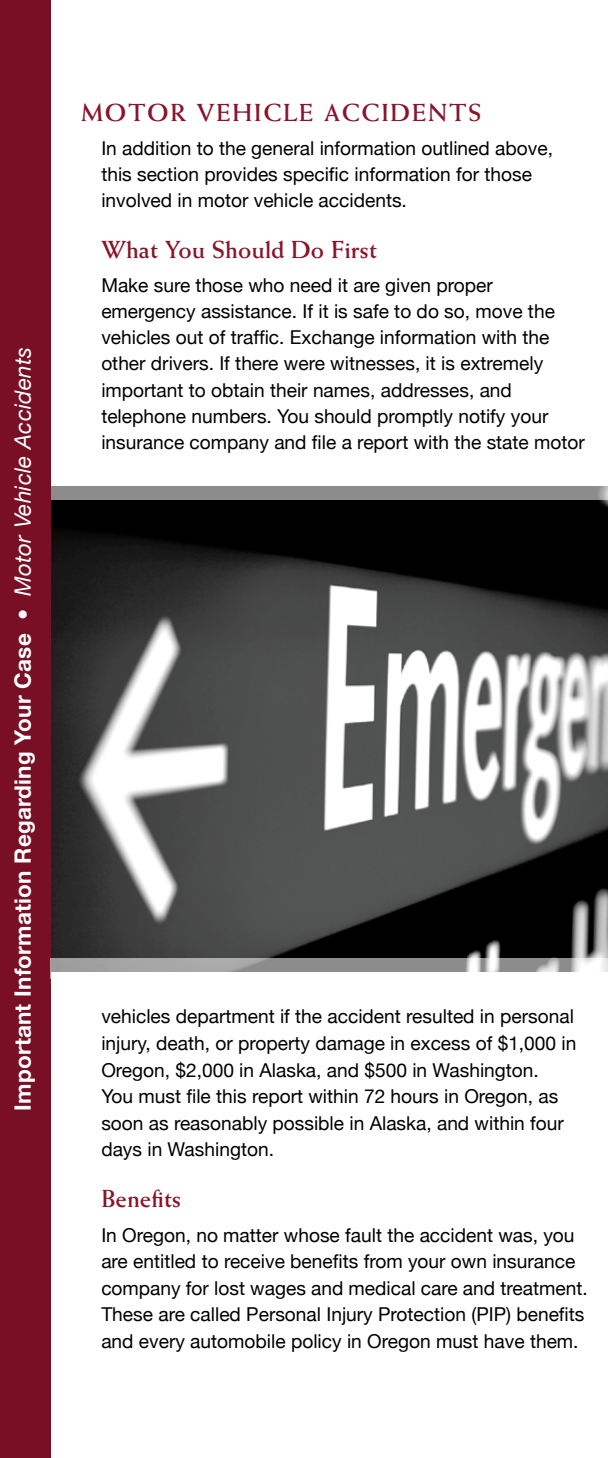
<style>
.page{position:relative;width:608px;height:1458px;background:#fff}
.page>*{position:absolute;margin:0;border:0;box-sizing:border-box;transform-origin:0 0}
.t1{font:700 24.75px "Weiss";letter-spacing:.075em;color:#8a152b}
.t2{font:700 22.5px "Helvetica Neue";letter-spacing:.01em;color:#fff}
.t3{font:19.12px/26.6px "Helvetica Neue";color:#000}
.s1{font-weight:400;font-style:italic}
</style>
<div class="page">
<div style="left:0;top:0;width:51px;height:1458px;background:#780f24"></div>
<img style="left:51px;top:486px;width:557px;height:472px">
<svg style="left:50px;top:958px;width:558px;height:21px"></svg>
<div style="left:52px;top:486px;width:556px;height:14px;background:#8c8c8c"></div>
<p class="t2" style="left:9px;top:1111px;width:765px;rotate:-90deg">Important Information Regarding Your Case • <span class="s1">Motor Vehicle Accidents</span></p>
<p class="t1" style="left:81px;top:98px;width:260px">Motor Vehicle Acci</p>
<p class="t1" style="left:390px;top:98px;width:92px">dents</p>
<p class="t3" style="left:101px;top:135px;width:453px">In addition to the general information outlined above, this section provides specific information for those involved in motor vehicle accidents.</p>
<p class="t1" style="left:101px;top:235px;width:277px">What You Should Do First</p>
<p class="t3" style="left:101px;top:272px;width:485px">Make sure those who need it are given proper emergency assistance. If it is safe to do so, move the vehicles out of traffic. Exchange information with the other drivers. If there were witnesses, it is extremely important to obtain their names, addresses, and telephone numbers. You should promptly notify your insurance company and file a report with the state motor</p>
<p class="t3" style="left:101px;top:1003px;width:476px">vehicles department if the accident resulted in personal injury, death, or property damage in excess of $1,000 in Oregon, $2,000 in Alaska, and $500 in Washington.<br>You must file this report within 72 hours in Oregon, as soon as reasonably possible in Alaska, and within four days in Washington.</p>
<p class="t1" style="left:101px;top:1184px;width:81px">Benefits</p>
<p class="t3" style="left:101px;top:1221px;width:487px">In Oregon, no matter whose fault the accident was, you are entitled to receive benefits from your own insurance company for lost wages and medical care and treatment.<br>These are called Personal Injury Protection (PIP) benefits and every automobile policy in Oregon must have them.</p>
</div>
